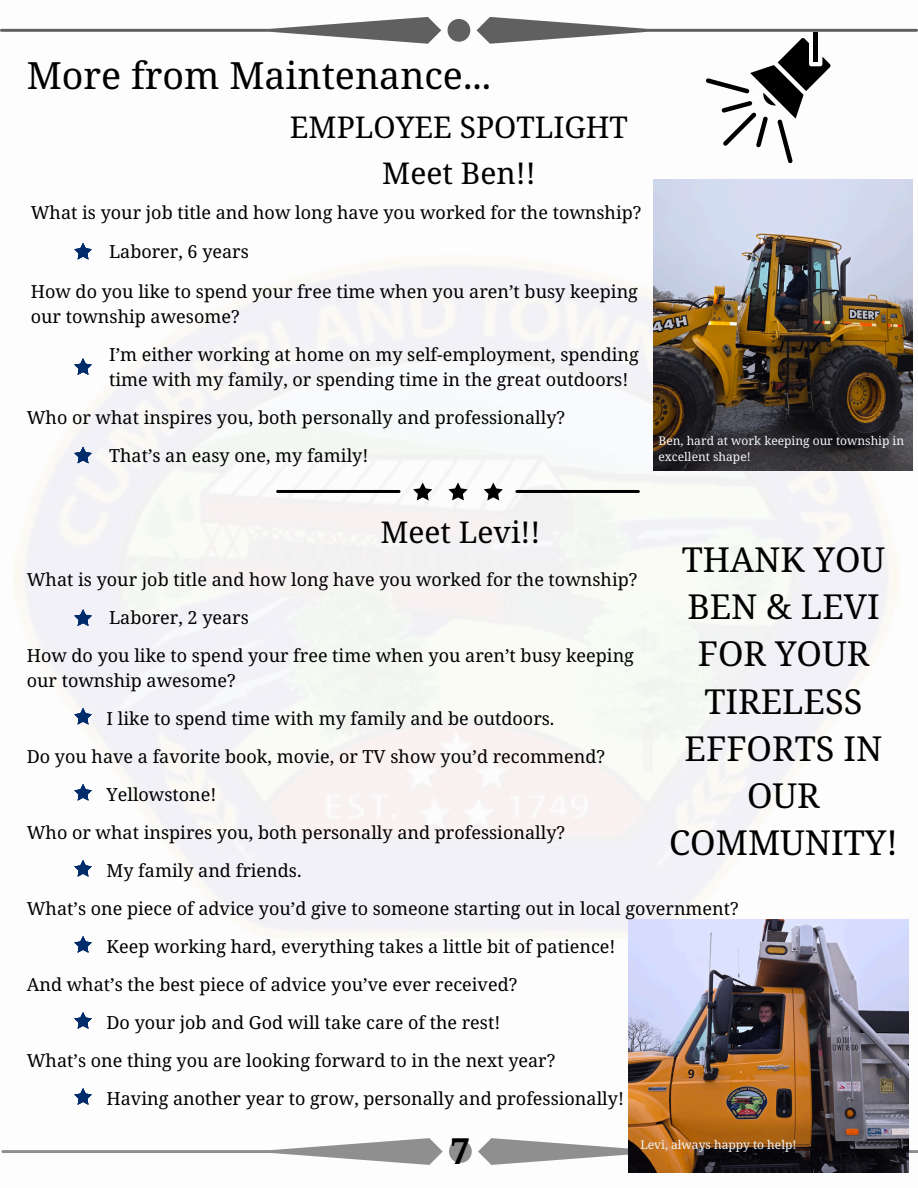
<style>
.page{position:relative;width:918px;height:1188px;background:#fff}
.page>*{position:absolute;margin:0;border:0;box-sizing:border-box;transform-origin:0 0}
.t1{font:37.5px "Noto Serif Ethiopic";color:#000}
.t2{font:700 36px "Noto Serif Ethiopic";color:#000}
.t3{font:34.35px/47.2px "Noto Serif Ethiopic";color:#000;text-align:center}
.t4{font:30px "Noto Serif Ethiopic";color:#000}
.t5{font:18px/24.8px "Noto Serif Ethiopic";color:#000}
.t6{font:12px/16px "Noto Serif Ethiopic";color:#f2f6f8}
</style>
<div class="page">
<svg style="left:0;top:17px;width:441px;height:27px"></svg>
<svg style="left:448px;top:19px;width:22px;height:23px"></svg>
<svg style="left:478px;top:1138px;width:440px;height:27px"></svg>
<svg style="left:1px;top:1138px;width:442px;height:27px"></svg>
<svg style="left:449px;top:1140px;width:23px;height:23px"></svg>
<div style="left:14px;top:256px;width:885px;height:682px;background:#f7f6f6"></div>
<img style="left:654px;top:180px;width:259px;height:291px">
<svg style="left:477px;top:17px;width:441px;height:146px"></svg>
<svg style="left:74px;top:243px;width:18px;height:16px"></svg>
<svg style="left:74px;top:358px;width:18px;height:17px"></svg>
<svg style="left:74px;top:447px;width:18px;height:16px"></svg>
<img style="left:628px;top:919px;width:280px;height:253px">
<svg style="left:448px;top:482px;width:20px;height:18px"></svg>
<svg style="left:413px;top:482px;width:19px;height:18px"></svg>
<svg style="left:484px;top:482px;width:19px;height:18px"></svg>
<hr style="left:276px;top:490px;width:125px;height:3px;background:#000;border-radius:2px">
<hr style="left:515px;top:490px;width:125px;height:3px;background:#000;border-radius:2px">
<svg style="left:74px;top:609px;width:18px;height:17px"></svg>
<svg style="left:74px;top:708px;width:18px;height:17px"></svg>
<svg style="left:74px;top:784px;width:18px;height:17px"></svg>
<svg style="left:74px;top:860px;width:18px;height:17px"></svg>
<svg style="left:74px;top:936px;width:18px;height:17px"></svg>
<svg style="left:74px;top:1012px;width:18px;height:17px"></svg>
<svg style="left:74px;top:1088px;width:18px;height:17px"></svg>
<p class="t1" style="left:27px;top:49px;width:466px">More from Maintenance...</p>
<h2 class="t4" style="left:290px;top:106px;width:340px">EMPLOYEE SPOTLIGHT</h2>
<h4 class="t4" style="left:382px;top:152px;width:155px">Meet Ben!!</h4>
<h3 class="t5" style="left:31px;top:200px;width:612px">What is your job title and how long have you worked for the township?</h3>
<p class="t5" style="left:109px;top:239px;width:141px">Laborer, 6 years</p>
<p class="t5" style="left:31px;top:279px;width:609px">How do you like to spend your free time when you aren’t busy keeping our township awesome?</p>
<h5 class="t5" style="left:109px;top:342px;width:531px">I’m either working at home on my self-employment, spending time with my family, or spending time in the great outdoors!</h5>
<h5 class="t5" style="left:27px;top:404px;width:540px">Who or what inspires you, both personally and professionally?</h5>
<p class="t5" style="left:109px;top:442px;width:261px">That’s an easy one, my family!</p>
<p class="t6" style="left:659px;top:432px;width:247px">Ben, hard at work keeping our township in excellent shape!</p>
<h5 class="t4" style="left:380px;top:511px;width:162px">Meet Levi!!</h5>
<p class="t5" style="left:27px;top:567px;width:612px">What is your job title and how long have you worked for the township?</p>
<h5 class="t5" style="left:109px;top:605px;width:141px">Laborer, 2 years</h5>
<h5 class="t5" style="left:27px;top:643px;width:609px">How do you like to spend your free time when you aren’t busy keeping our township awesome?</h5>
<p class="t5" style="left:107px;top:706px;width:449px">I like to spend time with my family and be outdoors.</p>
<h5 class="t5" style="left:27px;top:744px;width:580px">Do you have a favorite book, movie, or TV show you’d recommend?</h5>
<p class="t5" style="left:107px;top:782px;width:111px">Yellowstone!</p>
<h4 class="t5" style="left:27px;top:820px;width:540px">Who or what inspires you, both personally and professionally?</h4>
<h5 class="t5" style="left:107px;top:858px;width:196px">My family and friends.</h5>
<p class="t5" style="left:27px;top:896px;width:714px">What’s one piece of advice you’d give to someone starting out in local government?</p>
<h5 class="t5" style="left:107px;top:934px;width:511px">Keep working hard, everything takes a little bit of patience!</h5>
<h5 class="t5" style="left:27px;top:972px;width:492px">And what’s the best piece of advice you’ve ever received?</h5>
<p class="t5" style="left:107px;top:1010px;width:395px">Do your job and God will take care of the rest!</p>
<h5 class="t5" style="left:27px;top:1048px;width:530px">What’s one thing you are looking forward to in the next year?</h5>
<h5 class="t5" style="left:107px;top:1086px;width:519px">Having another year to grow, personally and professionally!</h5>
<p class="t6" style="left:640px;top:1136px;width:158px">Levi, always happy to help!</p>
<h5 class="t3" style="left:669px;top:535px;width:230px">THANK YOU<br>BEN &amp; LEVI<br>FOR YOUR<br>TIRELESS<br>EFFORTS IN<br>OUR<br>COMMUNITY!</h5>
<p class="t2" style="left:450px;top:1125px;width:22px">7</p>
</div>
